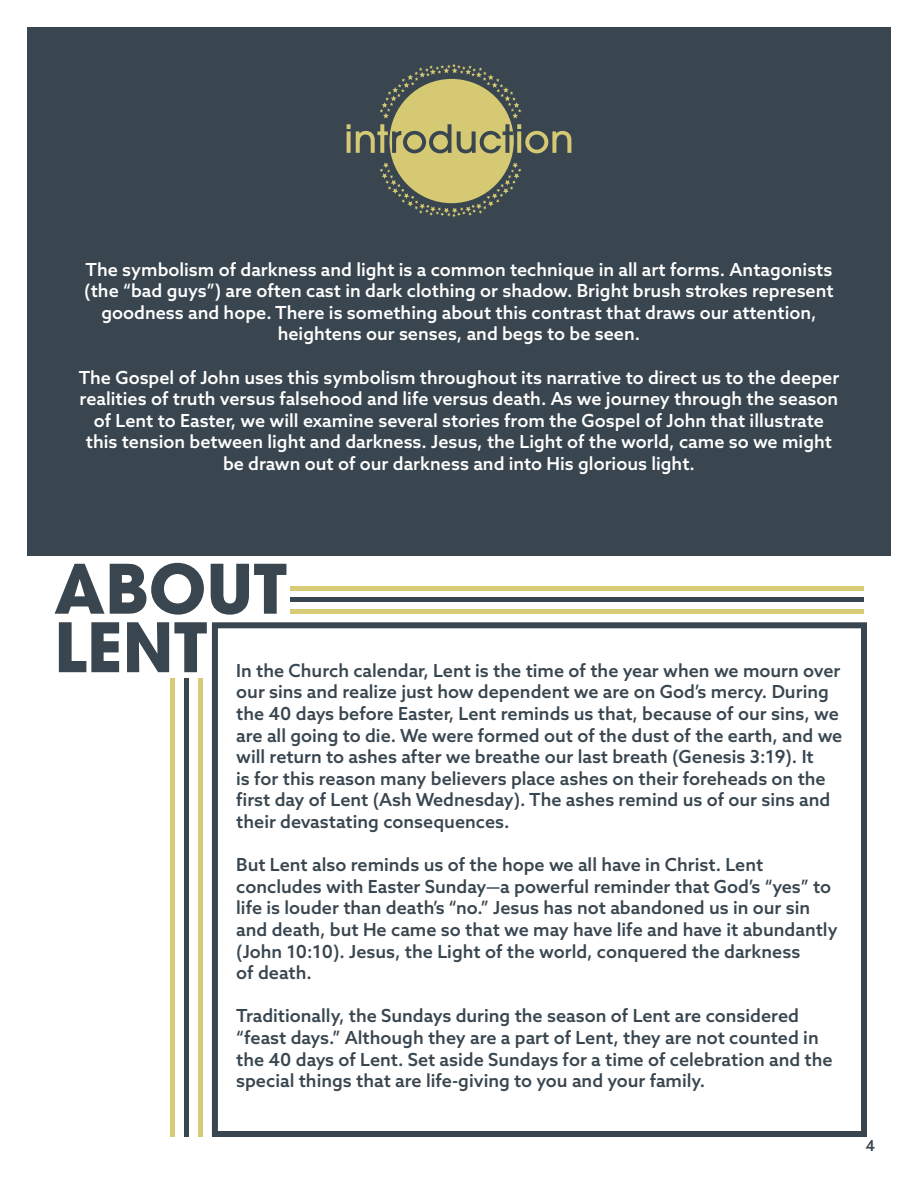
<style>
.page{position:relative;width:918px;height:1188px;background:#fff}
.page>*{position:absolute;margin:0;border:0;box-sizing:border-box;transform-origin:0 0}
.t1{font:700 67.5px "ITC Avant Garde Pro";color:#39464f}
.t2{font:500 18px/21.6px "Azo Sans";color:#39464f}
.t3{font:500 18px/21.6px "Azo Sans";color:#fff;text-align:center}
.t4{font:500 15px "Azo Sans";color:#39464f}
</style>
<div class="page">
<div style="left:27px;top:27px;width:864px;height:528px;background:#39464f"></div>
<svg style="left:347px;top:64px;width:224px;height:153px"></svg>
<div style="left:212px;top:622px;width:655px;height:515px;border:6px solid #39464f"></div>
<hr style="left:291px;top:609px;width:573px;height:4px;background:#d7cb75">
<hr style="left:291px;top:587px;width:573px;height:4px;background:#d7cb75">
<hr style="left:291px;top:598px;width:573px;height:4px;background:#39464f">
<hr style="left:198px;top:678px;width:4px;height:459px;background:#d7cb75">
<hr style="left:170px;top:678px;width:4px;height:459px;background:#d7cb75">
<div style="left:184px;top:678px;width:5px;height:459px;background:#39464f"></div>
<p class="t3" style="left:84px;top:258px;width:751px">The symbolism of darkness and light is a common technique in all art forms. Antagonists (the “bad guys”) are often cast in dark clothing or shadow. Bright brush strokes represent goodness and hope. There is something about this contrast that draws our attention, heightens our senses, and begs to be seen.</p>
<p class="t3" style="left:79px;top:366px;width:762px">The Gospel of John uses this symbolism throughout its narrative to direct us to the deeper realities of truth versus falsehood and life versus death. As we journey through the season of Lent to Easter, we will examine several stories from the Gospel of John that illustrate this tension between light and darkness. Jesus, the Light of the world, came so we might be drawn out of our darkness and into His glorious light.</p>
<p class="t1" style="left:54px;top:544px;width:235px">ABOUT</p>
<p class="t1" style="left:54px;top:602px;width:155px">LENT</p>
<p class="t2" style="left:236px;top:659px;width:608px">In the Church calendar, Lent is the time of the year when we mourn over our sins and realize just how dependent we are on God’s mercy. During the 40 days before Easter, Lent reminds us that, because of our sins, we are all going to die. We were formed out of the dust of the earth, and we will return to ashes after we breathe our last breath (Genesis 3:19). It<br>is for this reason many believers place ashes on their foreheads on the first day of Lent (Ash Wednesday). The ashes remind us of our sins and their devastating consequences.</p>
<p class="t2" style="left:236px;top:854px;width:603px">But Lent also reminds us of the hope we all have in Christ. Lent concludes with Easter Sunday—a powerful reminder that God’s “yes” to life is louder than death’s “no.” Jesus has not abandoned us in our sin and death, but He came so that we may have life and have it abundantly (John 10:10). Jesus, the Light of the world, conquered the darkness</p>
<p class="t2" style="left:236px;top:962px;width:77px">of death.</p>
<p class="t2" style="left:236px;top:1005px;width:598px">Traditionally, the Sundays during the season of Lent are considered “feast days.” Although they are a part of Lent, they are not counted in the 40 days of Lent. Set aside Sundays for a time of celebration and the special things that are life-giving to you and your family.</p>
<p class="t4" style="left:865px;top:1135px;width:11px">4</p>
</div>
